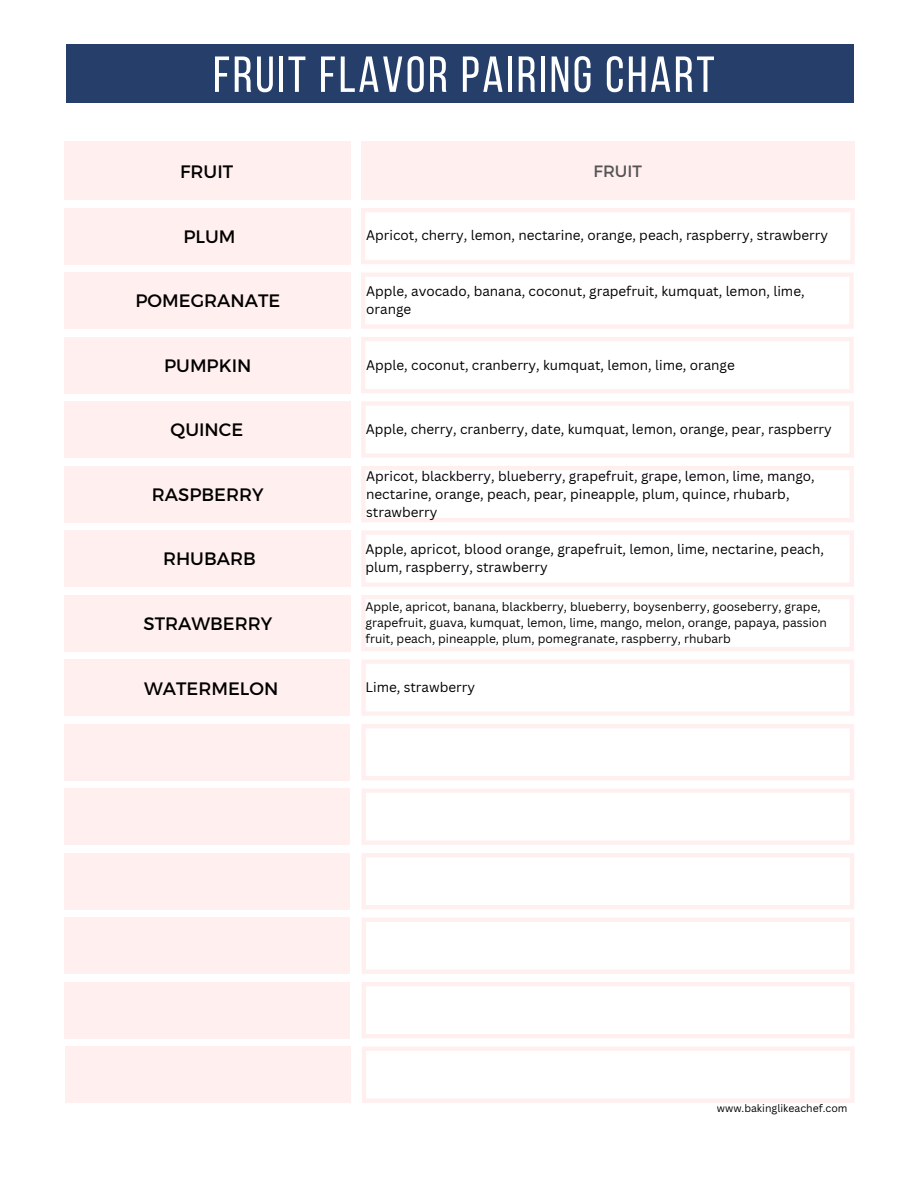
<style>
.page{position:relative;width:918px;height:1188px;background:#fff}
.page>*{position:absolute;margin:0;border:0;box-sizing:border-box;transform-origin:0 0}
.t1{font:50.55px "Bebas Neue";letter-spacing:.05em;color:#fff}
.t2{font:18px "Montserrat";color:#000}
.t3{font:16.35px "Montserrat";color:#545454}
.t4{font:13.5px/18px "Canva Sans";color:#000}
.t5{font:12px/16px "Canva Sans";color:#000}
.t6{font:10.5px "Canva Sans";color:#000}
</style>
<div class="page">
<div style="left:64px;top:141px;width:287px;height:59px;background:#ffefef"></div>
<div style="left:361px;top:141px;width:494px;height:59px;background:#ffefef"></div>
<svg style="left:361px;top:208px;width:494px;height:56px"></svg>
<div style="left:64px;top:208px;width:287px;height:56px;background:#ffefef"></div>
<svg style="left:361px;top:273px;width:493px;height:56px"></svg>
<div style="left:64px;top:272px;width:287px;height:57px;background:#ffefef"></div>
<svg style="left:361px;top:337px;width:493px;height:56px"></svg>
<div style="left:64px;top:337px;width:287px;height:56px;background:#ffefef"></div>
<svg style="left:361px;top:402px;width:493px;height:56px"></svg>
<div style="left:64px;top:401px;width:287px;height:57px;background:#ffefef"></div>
<svg style="left:361px;top:466px;width:493px;height:56px"></svg>
<div style="left:64px;top:466px;width:287px;height:56px;background:#ffefef"></div>
<svg style="left:361px;top:531px;width:493px;height:56px"></svg>
<div style="left:64px;top:531px;width:287px;height:56px;background:#ffefef"></div>
<svg style="left:361px;top:595px;width:493px;height:56px"></svg>
<div style="left:64px;top:595px;width:287px;height:56px;background:#ffefef"></div>
<svg style="left:362px;top:660px;width:492px;height:56px"></svg>
<div style="left:64px;top:660px;width:286px;height:56px;background:#ffefef"></div>
<svg style="left:362px;top:724px;width:492px;height:56px"></svg>
<div style="left:64px;top:724px;width:286px;height:56px;background:#ffefef"></div>
<svg style="left:362px;top:789px;width:492px;height:56px"></svg>
<div style="left:64px;top:789px;width:286px;height:56px;background:#ffefef"></div>
<svg style="left:362px;top:853px;width:492px;height:56px"></svg>
<div style="left:64px;top:853px;width:286px;height:56px;background:#ffefef"></div>
<svg style="left:362px;top:918px;width:492px;height:56px"></svg>
<div style="left:65px;top:918px;width:285px;height:56px;background:#ffefef"></div>
<svg style="left:362px;top:982px;width:492px;height:56px"></svg>
<div style="left:65px;top:982px;width:285px;height:56px;background:#ffefef"></div>
<svg style="left:362px;top:1047px;width:492px;height:56px"></svg>
<div style="left:65px;top:1047px;width:285px;height:56px;background:#ffefef"></div>
<div style="left:66px;top:44px;width:788px;height:59px;background:#253f6a"></div>
<h1 class="t1" style="left:213px;top:47px;width:503px">FRUIT FLAVOR PAIRING CHART</h1>
<h2 class="t2" style="left:180px;top:161px;width:54px">FRUIT</h2>
<p class="t3" style="left:594px;top:161px;width:50px">FRUIT</p>
<h2 class="t2" style="left:183px;top:225px;width:54px">PLUM</h2>
<p class="t4" style="left:366px;top:226px;width:463px">Apricot, cherry, lemon, nectarine, orange, peach, raspberry, strawberry</p>
<h2 class="t2" style="left:136px;top:290px;width:146px">POMEGRANATE</h2>
<h2 class="t2" style="left:164px;top:354px;width:89px">PUMPKIN</h2>
<h2 class="t2" style="left:171px;top:419px;width:74px">QUINCE</h2>
<h2 class="t2" style="left:152px;top:483px;width:113px">RASPBERRY</h2>
<h2 class="t2" style="left:163px;top:548px;width:94px">RHUBARB</h2>
<h2 class="t2" style="left:144px;top:613px;width:130px">STRAWBERRY</h2>
<p class="t4" style="left:366px;top:282px;width:440px">Apple, avocado, banana, coconut, grapefruit, kumquat, lemon, lime, orange</p>
<p class="t4" style="left:366px;top:356px;width:370px">Apple, coconut, cranberry, kumquat, lemon, lime, orange</p>
<p class="t4" style="left:366px;top:420px;width:468px">Apple, cherry, cranberry, date, kumquat, lemon, orange, pear, raspberry</p>
<p class="t4" style="left:366px;top:467px;width:450px">Apricot, blackberry, blueberry, grapefruit, grape, lemon, lime, mango, nectarine, orange, peach, pear, pineapple, plum, quince, rhubarb, strawberry</p>
<p class="t4" style="left:365px;top:540px;width:460px">Apple, apricot, blood orange, grapefruit, lemon, lime, nectarine, peach, plum, raspberry, strawberry</p>
<p class="t5" style="left:365px;top:599px;width:463px">Apple, apricot, banana, blackberry, blueberry, boysenberry, gooseberry, grape, grapefruit, guava, kumquat, lemon, lime, mango, melon, orange, papaya, passion fruit, peach, pineapple, plum, pomegranate, raspberry, rhubarb</p>
<h2 class="t2" style="left:144px;top:677px;width:136px">WATERMELON</h2>
<p class="t4" style="left:365px;top:679px;width:111px">Lime, strawberry</p>
<p class="t6" style="left:717px;top:1102px;width:132px">www.bakinglikeachef.com</p>
</div>
